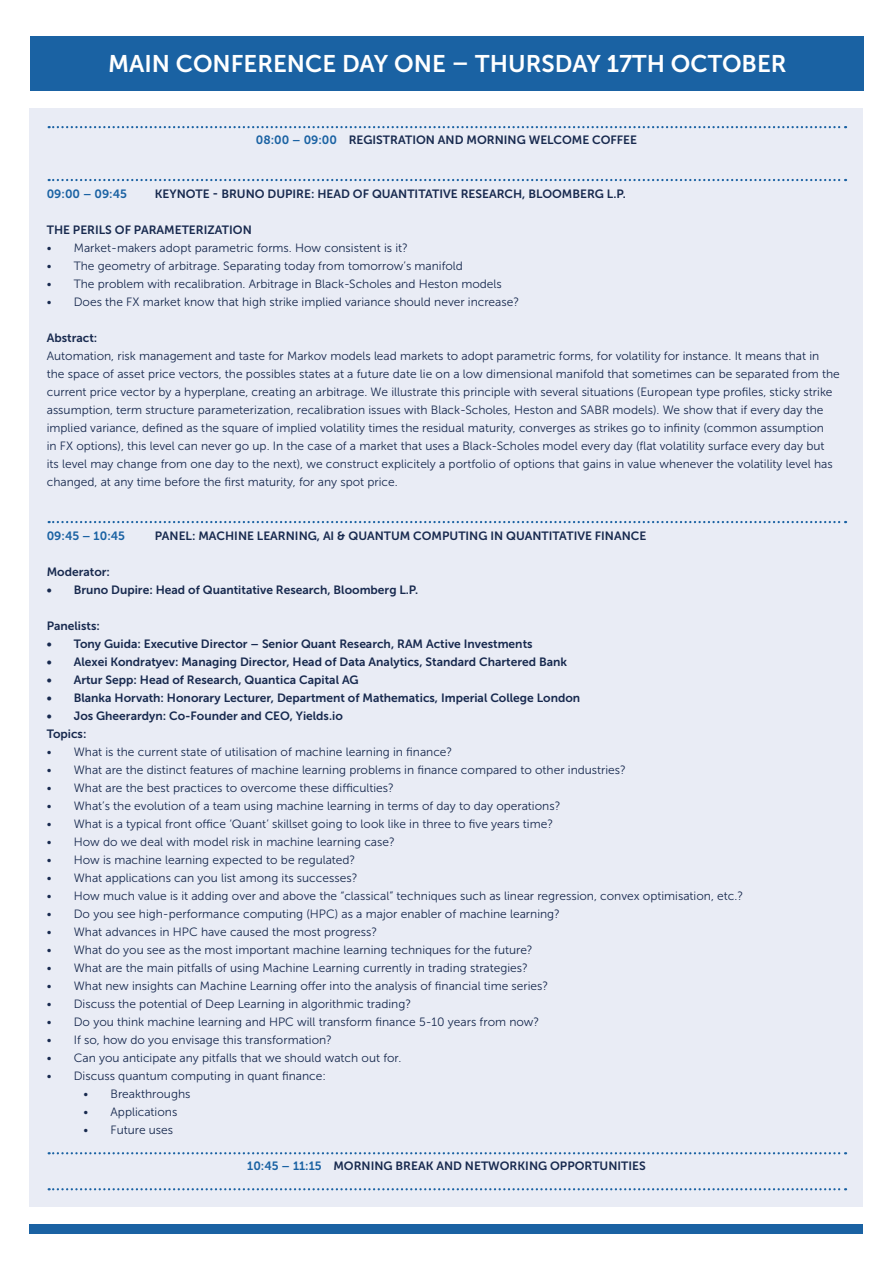
<style>
.page{position:relative;width:893px;height:1263px;background:#fff}
.page>*{position:absolute;margin:0;border:0;box-sizing:border-box;transform-origin:0 0}
.t1{font:24px "Museo Sans 700";color:#fff}
.t2{font:12px/18px "Museo Sans 300";color:#17294e}
.t3{font:12px "Museo Sans 700";color:#17294e}
.t4{font:12px "Museo Sans 700";color:#1a62a3}
.s1{color:#1a62a3}
</style>
<div class="page">
<div style="left:31px;top:36px;width:833px;height:54px;background:#1a62a3"></div>
<div style="left:30px;top:1224px;width:833px;height:9px;background:#1a62a3"></div>
<div style="left:30px;top:108px;width:833px;height:1098px;background:#e9ecf5"></div>
<svg style="left:49px;top:126px;width:797px;height:2px"></svg>
<svg style="left:49px;top:179px;width:797px;height:2px"></svg>
<svg style="left:49px;top:521px;width:797px;height:2px"></svg>
<svg style="left:49px;top:1152px;width:797px;height:2px"></svg>
<svg style="left:49px;top:1188px;width:797px;height:2px"></svg>
<p class="t1" style="left:108px;top:50px;width:680px">MAIN CONFERENCE DAY ONE – THURSDAY 17TH OCTOBER</p>
<p class="t3" style="left:256px;top:133px;width:383px"><span class="s1">08:00 – 09:00</span> REGISTRATION AND MORNING WELCOME COFFEE</p>
<p class="t4" style="left:47px;top:187px;width:82px">09:00 – 09:45</p>
<p class="t3" style="left:155px;top:187px;width:472px">KEYNOTE - BRUNO DUPIRE: HEAD OF QUANTITATIVE RESEARCH, BLOOMBERG L.P.</p>
<p class="t3" style="left:47px;top:223px;width:207px">THE PERILS OF PARAMETERIZATION</p>
<p class="t2" style="left:47px;top:239px;width:363px">• Market-makers adopt parametric forms. How consistent is it?</p>
<p class="t2" style="left:47px;top:257px;width:418px">• The geometry of arbitrage. Separating today from tomorrow’s manifold</p>
<p class="t2" style="left:47px;top:275px;width:457px">• The problem with recalibration. Arbitrage in Black-Scholes and Heston models</p>
<p class="t2" style="left:47px;top:293px;width:474px">• Does the FX market know that high strike implied variance should never increase?</p>
<p class="t3" style="left:47px;top:331px;width:52px">Abstract:</p>
<p class="t2" style="left:47px;top:347px;width:794px">Automation, risk management and taste for Markov models lead markets to adopt parametric forms, for volatility for instance. It means that in the space of asset price vectors, the possibles states at a future date lie on a low dimensional manifold that sometimes can be separated from the current price vector by a hyperplane, creating an arbitrage. We illustrate this principle with several situations (European type profiles, sticky strike assumption, term structure parameterization, recalibration issues with Black-Scholes, Heston and SABR models). We show that if every day the implied variance, defined as the square of implied volatility times the residual maturity, converges as strikes go to infinity (common assumption<br>in FX options), this level can never go up. In the case of a market that uses a Black-Scholes model every day (flat volatility surface every day but<br>its level may change from one day to the next), we construct explicitely a portfolio of options that gains in value whenever the volatility level has changed, at any time before the first maturity, for any spot price.</p>
<p class="t4" style="left:47px;top:529px;width:80px">09:45 – 10:45</p>
<p class="t3" style="left:155px;top:529px;width:493px">PANEL: MACHINE LEARNING, AI &amp; QUANTUM COMPUTING IN QUANTITATIVE FINANCE</p>
<p class="t3" style="left:47px;top:565px;width:65px">Moderator:</p>
<p class="t3" style="left:47px;top:583px;width:373px">• Bruno Dupire: Head of Quantitative Research, Bloomberg L.P.</p>
<p class="t3" style="left:47px;top:619px;width:55px">Panelists:</p>
<p class="t3" style="left:47px;top:637px;width:487px">• Tony Guida: Executive Director – Senior Quant Research, RAM Active Investments</p>
<p class="t3" style="left:47px;top:655px;width:522px">• Alexei Kondratyev: Managing Director, Head of Data Analytics, Standard Chartered Bank</p>
<p class="t3" style="left:47px;top:673px;width:313px">• Artur Sepp: Head of Research, Quantica Capital AG</p>
<p class="t3" style="left:47px;top:691px;width:535px">• Blanka Horvath: Honorary Lecturer, Department of Mathematics, Imperial College London</p>
<p class="t3" style="left:47px;top:709px;width:298px">• Jos Gheerardyn: Co-Founder and CEO, Yields.io</p>
<p class="t3" style="left:47px;top:727px;width:41px">Topics:</p>
<p class="t2" style="left:47px;top:743px;width:407px">• What is the current state of utilisation of machine learning in finance?</p>
<p class="t2" style="left:47px;top:761px;width:581px">• What are the distinct features of machine learning problems in finance compared to other industries?</p>
<p class="t2" style="left:47px;top:779px;width:349px">• What are the best practices to overcome these difficulties?</p>
<p class="t2" style="left:47px;top:797px;width:515px">• What’s the evolution of a team using machine learning in terms of day to day operations?</p>
<p class="t2" style="left:47px;top:815px;width:508px">• What is a typical front office ‘Quant’ skillset going to look like in three to five years time?</p>
<p class="t2" style="left:47px;top:833px;width:350px">• How do we deal with model risk in machine learning case?</p>
<p class="t2" style="left:47px;top:851px;width:310px">• How is machine learning expected to be regulated?</p>
<p class="t2" style="left:47px;top:869px;width:312px">• What applications can you list among its successes?</p>
<p class="t2" style="left:47px;top:887px;width:698px">• How much value is it adding over and above the “classical” techniques such as linear regression, convex optimisation, etc.?</p>
<p class="t2" style="left:47px;top:905px;width:515px">• Do you see high-performance computing (HPC) as a major enabler of machine learning?</p>
<p class="t2" style="left:47px;top:923px;width:332px">• What advances in HPC have caused the most progress?</p>
<p class="t2" style="left:47px;top:941px;width:487px">• What do you see as the most important machine learning techniques for the future?</p>
<p class="t2" style="left:47px;top:959px;width:483px">• What are the main pitfalls of using Machine Learning currently in trading strategies?</p>
<p class="t2" style="left:47px;top:977px;width:503px">• What new insights can Machine Learning offer into the analysis of financial time series?</p>
<p class="t2" style="left:47px;top:995px;width:366px">• Discuss the potential of Deep Learning in algorithmic trading?</p>
<p class="t2" style="left:47px;top:1013px;width:494px">• Do you think machine learning and HPC will transform finance 5-10 years from now?</p>
<p class="t2" style="left:47px;top:1031px;width:287px">• If so, how do you envisage this transformation?</p>
<p class="t2" style="left:47px;top:1049px;width:356px">• Can you anticipate any pitfalls that we should watch out for.</p>
<p class="t2" style="left:47px;top:1067px;width:281px">• Discuss quantum computing in quant finance:</p>
<p class="t2" style="left:84px;top:1085px;width:108px">• Breakthroughs</p>
<p class="t2" style="left:84px;top:1103px;width:95px">• Applications</p>
<p class="t2" style="left:84px;top:1121px;width:91px">• Future uses</p>
<p class="t3" style="left:247px;top:1159px;width:400px"><span class="s1">10:45 – 11:15</span> MORNING BREAK AND NETWORKING OPPORTUNITIES</p>
</div>
